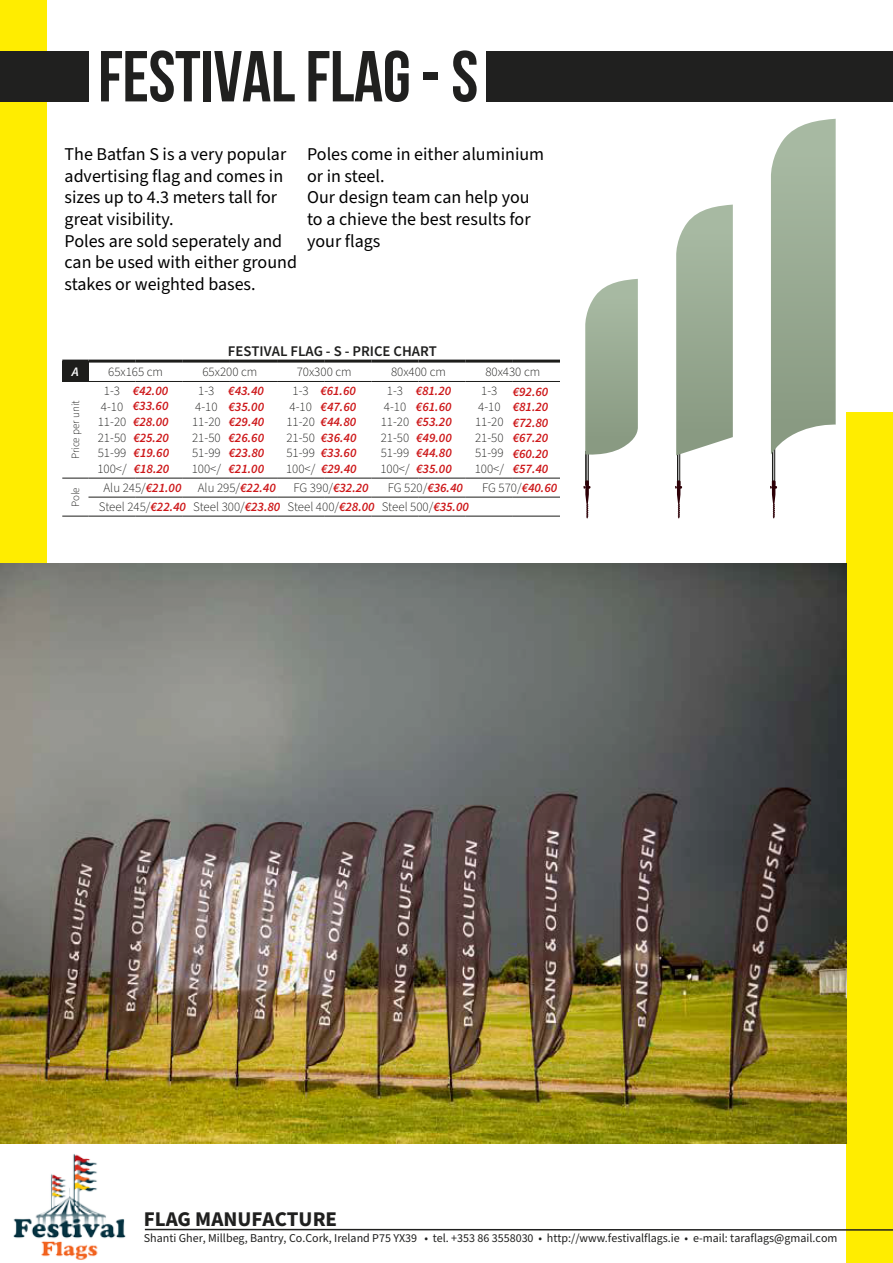
<style>
.page{position:relative;width:893px;height:1263px;background:#fff}
.page>*{position:absolute;margin:0;border:0;box-sizing:border-box;transform-origin:0 0}
.t1{font:700 72px "Bebas Neue";letter-spacing:-.005em;color:#20201f}
.t2{font:700 21px "Source Sans Pro";color:#20201f}
.t3{font:18px/21.6px "Source Sans Pro";color:#000}
.t4{font:600 14.85px "Source Sans Pro";color:#20201f}
.t5{font:300 12.9px/15.5px "Source Sans Pro";color:#1d1d1b}
.t6{font:italic 600 12.9px/15.5px "Source Sans Pro";color:#cd1719;text-align:justify}
.t7{font:italic 600 12.9px "Source Sans Pro";color:#fff}
.t8{font:12px "Source Sans Pro";color:#20201f}
.t9{font:300 11.1px "Source Sans Pro";color:#1d1d1b}
.s1{font-weight:600;font-style:italic;color:#cd1719}
</style>
<div class="page">
<div style="left:846px;top:412px;width:47px;height:851px;background:#ffed00"></div>
<div style="left:0;top:0;width:47px;height:850px;background:#ffed00"></div>
<div style="left:0;top:51px;width:893px;height:50px;background:#20201f"></div>
<div style="left:89px;top:43px;width:397px;height:63px;background:#fff"></div>
<div style="left:677px;top:451px;width:3px;height:33px;border:1px solid #1d1d1b"></div>
<svg style="left:675px;top:480px;width:7px;height:38px"></svg>
<svg style="left:676px;top:205px;width:57px;height:250px;background:#a0b09b"></svg>
<div style="left:586px;top:451px;width:2px;height:33px;border:1px solid #1d1d1b"></div>
<svg style="left:583px;top:480px;width:7px;height:38px"></svg>
<svg style="left:585px;top:279px;width:53px;height:177px;background:#a1b19c"></svg>
<div style="left:772px;top:433px;width:3px;height:51px;border:1px solid #1d1d1b"></div>
<svg style="left:770px;top:480px;width:7px;height:38px"></svg>
<svg style="left:771px;top:119px;width:65px;height:335px;background:#a2b29d"></svg>
<img style="left:0;top:563px;width:846px;height:581px">
<div style="left:62px;top:361px;width:26px;height:20px;background:#1d1d1b"></div>
<hr style="left:88px;top:497px;width:48px;height:1px;background:#1d1d1b">
<hr style="left:136px;top:497px;width:47px;height:1px;background:#1d1d1b">
<hr style="left:183px;top:497px;width:47px;height:1px;background:#1d1d1b">
<hr style="left:230px;top:497px;width:47px;height:1px;background:#1d1d1b">
<hr style="left:277px;top:497px;width:47px;height:1px;background:#1d1d1b">
<hr style="left:324px;top:497px;width:47px;height:1px;background:#1d1d1b">
<hr style="left:371px;top:497px;width:48px;height:1px;background:#1d1d1b">
<hr style="left:419px;top:497px;width:47px;height:1px;background:#1d1d1b">
<hr style="left:466px;top:497px;width:47px;height:1px;background:#1d1d1b">
<hr style="left:513px;top:497px;width:47px;height:1px;background:#1d1d1b">
<hr style="left:88px;top:516px;width:48px;height:1px;background:#1d1d1b">
<hr style="left:136px;top:516px;width:47px;height:1px;background:#1d1d1b">
<hr style="left:183px;top:516px;width:47px;height:1px;background:#1d1d1b">
<hr style="left:230px;top:516px;width:47px;height:1px;background:#1d1d1b">
<hr style="left:277px;top:516px;width:47px;height:1px;background:#1d1d1b">
<hr style="left:324px;top:516px;width:47px;height:1px;background:#1d1d1b">
<hr style="left:371px;top:516px;width:48px;height:1px;background:#1d1d1b">
<hr style="left:419px;top:516px;width:47px;height:1px;background:#1d1d1b">
<hr style="left:466px;top:516px;width:47px;height:1px;background:#1d1d1b">
<hr style="left:513px;top:516px;width:47px;height:1px;background:#1d1d1b">
<hr style="left:62px;top:360px;width:26px;height:3px;background:#1d1d1b">
<hr style="left:88px;top:360px;width:48px;height:3px;background:#1d1d1b">
<hr style="left:136px;top:360px;width:47px;height:3px;background:#1d1d1b">
<hr style="left:183px;top:360px;width:47px;height:3px;background:#1d1d1b">
<hr style="left:230px;top:360px;width:47px;height:3px;background:#1d1d1b">
<hr style="left:277px;top:360px;width:47px;height:3px;background:#1d1d1b">
<hr style="left:324px;top:360px;width:47px;height:3px;background:#1d1d1b">
<hr style="left:371px;top:360px;width:48px;height:3px;background:#1d1d1b">
<hr style="left:419px;top:360px;width:47px;height:3px;background:#1d1d1b">
<hr style="left:466px;top:360px;width:47px;height:3px;background:#1d1d1b">
<hr style="left:513px;top:360px;width:47px;height:3px;background:#1d1d1b">
<svg style="left:62px;top:381px;width:26px;height:1px"></svg>
<hr style="left:88px;top:381px;width:48px;height:1px;background:#1d1d1b">
<hr style="left:136px;top:381px;width:47px;height:1px;background:#1d1d1b">
<hr style="left:183px;top:381px;width:47px;height:1px;background:#1d1d1b">
<hr style="left:230px;top:381px;width:47px;height:1px;background:#1d1d1b">
<hr style="left:277px;top:381px;width:47px;height:1px;background:#1d1d1b">
<hr style="left:324px;top:381px;width:47px;height:1px;background:#1d1d1b">
<hr style="left:371px;top:381px;width:48px;height:1px;background:#1d1d1b">
<hr style="left:419px;top:381px;width:47px;height:1px;background:#1d1d1b">
<hr style="left:466px;top:381px;width:47px;height:1px;background:#1d1d1b">
<hr style="left:513px;top:381px;width:47px;height:1px;background:#1d1d1b">
<svg style="left:62px;top:478px;width:26px;height:1px"></svg>
<svg style="left:62px;top:516px;width:26px;height:1px"></svg>
<hr style="left:88px;top:478px;width:48px;height:1px;background:#1d1d1b">
<hr style="left:136px;top:478px;width:47px;height:1px;background:#1d1d1b">
<hr style="left:183px;top:478px;width:47px;height:1px;background:#1d1d1b">
<hr style="left:230px;top:478px;width:47px;height:1px;background:#1d1d1b">
<hr style="left:277px;top:478px;width:47px;height:1px;background:#1d1d1b">
<hr style="left:324px;top:478px;width:47px;height:1px;background:#1d1d1b">
<hr style="left:371px;top:478px;width:48px;height:1px;background:#1d1d1b">
<hr style="left:419px;top:478px;width:47px;height:1px;background:#1d1d1b">
<hr style="left:466px;top:478px;width:47px;height:1px;background:#1d1d1b">
<hr style="left:513px;top:478px;width:47px;height:1px;background:#1d1d1b">
<hr style="left:145px;top:1229px;width:748px;height:2px;background:#20201f">
<img style="left:0;top:1129px;width:146px;height:131px">
<p class="t1" style="left:98px;top:37px;width:382px">FESTIVAL FLAG - S</p>
<p class="t3" style="left:65px;top:144px;width:234px">The Batfan S is a very popular advertising flag and comes in sizes up to 4.3 meters tall for great visibility.<br>Poles are sold seperately and can be used with either ground stakes or weighted bases.</p>
<p class="t3" style="left:307px;top:144px;width:239px">Poles come in either aluminium or in steel.<br>Our design team can help you to a chieve the best results for your flags</p>
<p class="t7" style="left:72px;top:363px;width:8px">A</p>
<p class="t5" style="left:108px;top:365px;width:56px">65x165 cm</p>
<p class="t9" style="left:68px;top:459px;width:61px;rotate:-90deg">Price per unit</p>
<p class="t5" style="left:98px;top:384px;width:30px;text-align:center">1-3<br>4-10<br>11-20<br>21-50</p>
<p class="t6" style="left:133px;top:384px;width:37px;line-height:14.9px">€42.00 €33.60</p>
<p class="t5" style="left:97px;top:446px;width:31px">51-99<br>100&lt;/</p>
<p class="t6" style="left:133px;top:414px;width:38px">€28.00 €25.20 €19.60 €18.20</p>
<p class="t4" style="left:228px;top:341px;width:211px">FESTIVAL FLAG - S - PRICE CHART</p>
<p class="t5" style="left:202px;top:365px;width:56px">65x200 cm</p>
<p class="t5" style="left:297px;top:365px;width:56px">70x300 cm</p>
<p class="t5" style="left:391px;top:365px;width:56px">80x400 cm</p>
<p class="t5" style="left:485px;top:365px;width:56px">80x430 cm</p>
<p class="t5" style="left:192px;top:384px;width:30px;text-align:center">1-3<br>4-10<br>11-20<br>21-50</p>
<p class="t6" style="left:228px;top:384px;width:37px">€43.40 €35.00</p>
<p class="t5" style="left:192px;top:446px;width:31px">51-99<br>100&lt;/</p>
<p class="t6" style="left:229px;top:415px;width:37px">€29.40 €26.60 €23.80 €21.00</p>
<p class="t5" style="left:286px;top:384px;width:71px;text-indent:6px">1-3<br>4-10<br>11-20 <span class="s1">€44.80<br></span>21-50</p>
<p class="t6" style="left:320px;top:384px;width:37px">€61.60</p>
<p class="t6" style="left:321px;top:399px;width:37px">€47.60</p>
<p class="t6" style="left:321px;top:430px;width:37px">€36.40 €33.60</p>
<p class="t5" style="left:286px;top:446px;width:72px">51-99<br>100&lt;/ <span class="s1">€29.40</span></p>
<p class="t5" style="left:381px;top:384px;width:30px;text-align:center">1-3<br>4-10<br>11-20<br>21-50</p>
<p class="t6" style="left:416px;top:384px;width:37px">€81.20</p>
<p class="t5" style="left:380px;top:446px;width:31px">51-99<br>100&lt;/</p>
<p class="t6" style="left:416px;top:399px;width:37px">€61.60 €53.20 €49.00 €44.80 €35.00</p>
<p class="t5" style="left:475px;top:384px;width:30px;text-align:center">1-3<br>4-10<br>11-20<br>21-50</p>
<p class="t6" style="left:513px;top:384px;width:37px">€92.60</p>
<p class="t5" style="left:475px;top:446px;width:31px">51-99<br>100&lt;/</p>
<p class="t6" style="left:513px;top:399px;width:37px">€81.20 €72.80 €67.20 €60.20 €57.40</p>
<p class="t9" style="left:68px;top:507px;width:21px;rotate:-90deg">Pole</p>
<p class="t5" style="left:104px;top:480px;width:79px">Alu 245/<span class="s1">€21.00</span></p>
<p class="t5" style="left:198px;top:480px;width:79px">Alu 295/<span class="s1">€22.40</span></p>
<p class="t5" style="left:294px;top:480px;width:77px">FG 390/<span class="s1">€32.20</span></p>
<p class="t5" style="left:388px;top:480px;width:77px">FG 520/<span class="s1">€36.40</span></p>
<p class="t5" style="left:482px;top:480px;width:77px">FG 570/<span class="s1">€40.60</span></p>
<p class="t5" style="left:99px;top:499px;width:371px">Steel 245/<span class="s1">€22.40</span> Steel 300/<span class="s1">€23.80</span> Steel 400/<span class="s1">€28.00</span> Steel 500/<span class="s1">€35.00</span></p>
<p class="t2" style="left:144px;top:1204px;width:195px">FLAG MANUFACTURE</p>
<p class="t8" style="left:144px;top:1230px;width:695px">Shanti Gher, Millbeg, Bantry, Co.Cork, Ireland P75 YX39 • tel. +353 86 3558030 • http://www.festivalflags.ie • e-mail: taraflags@gmail.com</p>
</div>
